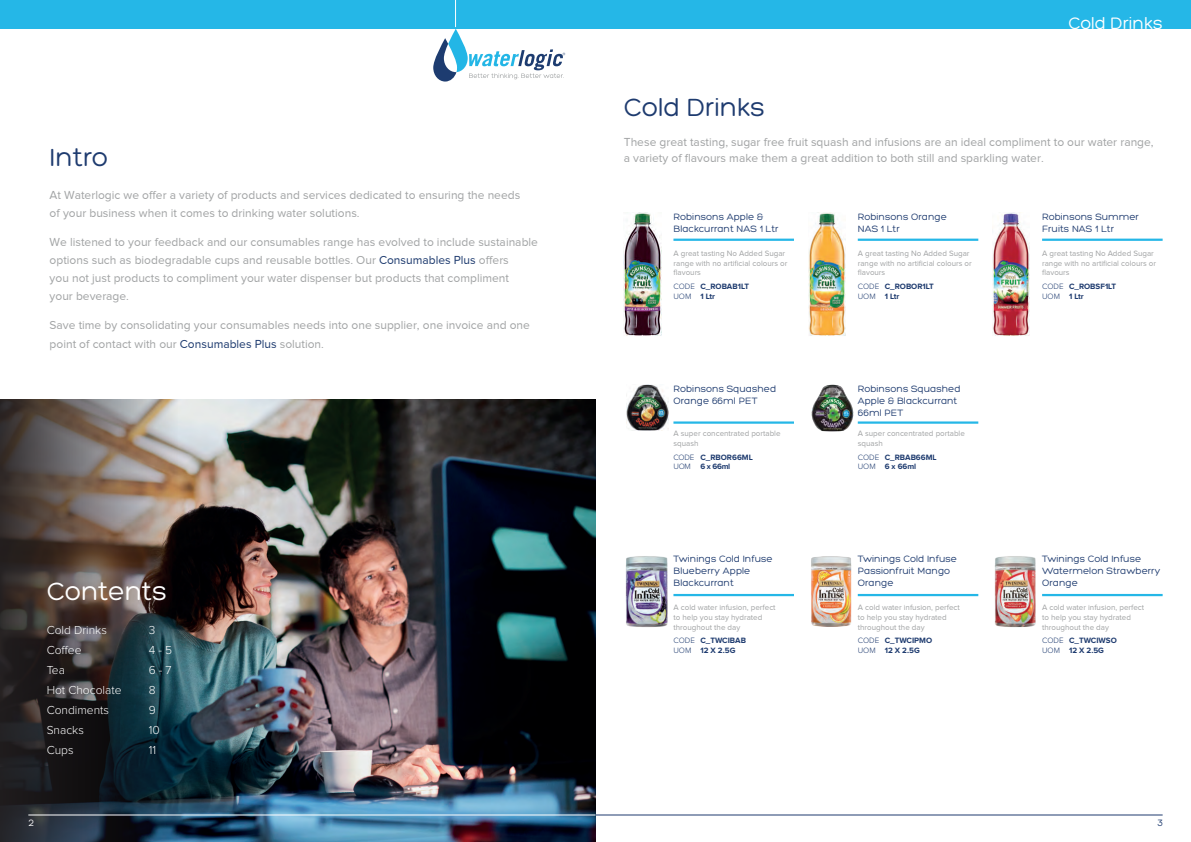
<style>
.page{position:relative;width:1191px;height:842px;background:#fff}
.page>*{position:absolute;margin:0;border:0;box-sizing:border-box;transform-origin:0 0}
.t1{font:27px "Hero";color:#1e3b6f}
.t2{font:27px "Hero";color:#fff}
.t3{font:18px "Hero";color:#fff}
.t4{font:12px/18px "Proxima Nova";color:#a2a4a5}
.t5{font:300 12px "Proxima Nova";color:#fff}
.t6{font:10px/12px "Hero";color:#1e3b6f}
.t7{font:10px "Hero";color:#fff}
.t8{font:8px/9.6px "Proxima Nova";color:#a2a4a5}
.t9{font:700 8px/9.6px "Proxima Nova";color:#1e3b6f}
.s1{color:#1e3b6f}
.s2{font-weight:300}
</style>
<div class="page">
<img style="left:177px;top:400px;width:418px;height:442px">
<div style="left:0;top:0;width:1191px;height:28px;background:#25b7e7"></div>
<svg style="left:433px;top:0;width:132px;height:82px"></svg>
<hr style="left:673px;top:239px;width:121px;height:2px;background:#25b7e7">
<img style="left:624px;top:213px;width:37px;height:123px">
<hr style="left:673px;top:421px;width:121px;height:3px;background:#25b7e7">
<img style="left:626px;top:384px;width:42px;height:46px">
<hr style="left:857px;top:239px;width:121px;height:2px;background:#25b7e7">
<img style="left:808px;top:213px;width:37px;height:123px">
<hr style="left:857px;top:421px;width:121px;height:3px;background:#25b7e7">
<img style="left:811px;top:384px;width:42px;height:47px">
<hr style="left:1042px;top:239px;width:120px;height:2px;background:#25b7e7">
<img style="left:992px;top:213px;width:37px;height:123px">
<img style="left:625px;top:556px;width:43px;height:71px">
<img style="left:811px;top:556px;width:40px;height:71px">
<img style="left:994px;top:556px;width:42px;height:71px">
<hr style="left:673px;top:594px;width:121px;height:2px;background:#25b7e7">
<hr style="left:857px;top:594px;width:121px;height:2px;background:#25b7e7">
<hr style="left:1042px;top:594px;width:120px;height:2px;background:#25b7e7">
<hr style="left:595px;top:814px;width:567px;height:1px;background:#1e3b6f">
<img style="left:0;top:400px;width:177px;height:442px">
<hr style="left:28px;top:814px;width:567px;height:1px;background:#fff">
<p class="t1" style="left:50px;top:141px;width:60px">Intro</p>
<p class="t4" style="left:50px;top:186px;width:472px">At Waterlogic we offer a variety of products and services dedicated to ensuring the needs of your business when it comes to drinking water solutions.</p>
<p class="t4" style="left:50px;top:233px;width:490px">We listened to your feedback and our consumables range has evolved to include sustainable options such as biodegradable cups and reusable bottles. Our <span class="s1">Consumables Plus</span> offers<br>you not just products to compliment your water dispenser but products that compliment<br>your beverage.</p>
<p class="t4" style="left:50px;top:316px;width:482px">Save time by consolidating your consumables needs into one supplier, one invoice and one point of contact with our <span class="s1">Consumables Plus</span> solution.</p>
<p class="t2" style="left:47px;top:574px;width:122px">Contents</p>
<p class="t5" style="left:47px;top:624px;width:62px">Cold Drinks</p>
<p class="t5" style="left:149px;top:624px;width:8px">3</p>
<p class="t5" style="left:47px;top:644px;width:36px">Coffee</p>
<p class="t5" style="left:149px;top:644px;width:25px">4 - 5</p>
<p class="t5" style="left:47px;top:664px;width:20px">Tea</p>
<p class="t5" style="left:149px;top:664px;width:24px">6 - 7</p>
<p class="t5" style="left:47px;top:684px;width:76px">Hot Chocolate</p>
<p class="t5" style="left:149px;top:684px;width:8px">8</p>
<p class="t5" style="left:47px;top:704px;width:64px">Condiments</p>
<p class="t5" style="left:149px;top:704px;width:9px">9</p>
<p class="t5" style="left:47px;top:724px;width:39px">Snacks</p>
<p class="t5" style="left:149px;top:724px;width:12px">10</p>
<p class="t5" style="left:47px;top:744px;width:28px">Cups</p>
<p class="t5" style="left:149px;top:744px;width:9px">11</p>
<p class="t7" style="left:28px;top:817px;width:7px">2</p>
<p class="t3" style="left:1068px;top:12px;width:96px">Cold Drinks</p>
<p class="t1" style="left:624px;top:91px;width:143px">Cold Drinks</p>
<p class="t4" style="left:624px;top:134px;width:531px;line-height:16px">These great tasting, sugar free fruit squash and infusions are an ideal compliment to our water range, a variety of flavours make them a great addition to both still and sparkling water.</p>
<p class="t6" style="left:673px;top:211px;width:107px">Robinsons Apple &amp;<br>Blackcurrant NAS 1 Ltr</p>
<p class="t8" style="left:673px;top:249px;width:115px">A great tasting No Added Sugar range with no artificial colours or flavours</p>
<p class="t9" style="left:673px;top:282px;width:77px"><span class="s2">CODE</span> C_ROBAB1LT<br><span class="s2">UOM</span> 1 Ltr</p>
<p class="t6" style="left:673px;top:382px;width:104px">Robinsons Squashed<br>Orange 66ml PET</p>
<p class="t8" style="left:673px;top:429px;width:109px">A super concentrated portable squash</p>
<p class="t9" style="left:673px;top:452px;width:81px"><span class="s2">CODE</span> C_RBOR66ML<br><span class="s2">UOM</span> 6 x 66ml</p>
<p class="t6" style="left:673px;top:553px;width:101px">Twinings Cold Infuse<br>Blueberry Apple<br>Blackcurrant</p>
<p class="t8" style="left:673px;top:603px;width:104px">A cold water infusion, perfect to help you stay hydrated throughout the day</p>
<p class="t9" style="left:673px;top:636px;width:74px"><span class="s2">CODE</span> C_TWCIBAB<br><span class="s2">UOM</span> 12 X 2.5G</p>
<p class="t6" style="left:857px;top:211px;width:91px">Robinsons Orange<br>NAS 1 Ltr</p>
<p class="t8" style="left:857px;top:249px;width:115px">A great tasting No Added Sugar range with no artificial colours or flavours</p>
<p class="t9" style="left:857px;top:282px;width:78px"><span class="s2">CODE</span> C_ROBOR1LT<br><span class="s2">UOM</span> 1 Ltr</p>
<p class="t6" style="left:857px;top:382px;width:104px">Robinsons Squashed<br>Apple &amp; Blackcurrant<br>66ml PET</p>
<p class="t8" style="left:857px;top:429px;width:109px">A super concentrated portable squash</p>
<p class="t9" style="left:857px;top:452px;width:80px"><span class="s2">CODE</span> C_RBAB66ML<br><span class="s2">UOM</span> 6 x 66ml</p>
<p class="t6" style="left:857px;top:553px;width:101px">Twinings Cold Infuse<br>Passionfruit Mango<br>Orange</p>
<p class="t8" style="left:857px;top:603px;width:104px">A cold water infusion, perfect to help you stay hydrated throughout the day</p>
<p class="t9" style="left:857px;top:636px;width:76px"><span class="s2">CODE</span> C_TWCIPMO<br><span class="s2">UOM</span> 12 X 2.5G</p>
<p class="t6" style="left:1042px;top:211px;width:98px">Robinsons Summer<br>Fruits NAS 1 Ltr</p>
<p class="t8" style="left:1042px;top:249px;width:115px">A great tasting No Added Sugar range with no artificial colours or flavours</p>
<p class="t9" style="left:1042px;top:282px;width:76px"><span class="s2">CODE</span> C_ROBSF1LT<br><span class="s2">UOM</span> 1 Ltr</p>
<p class="t6" style="left:1042px;top:553px;width:120px">Twinings Cold Infuse<br>Watermelon Strawberry<br>Orange</p>
<p class="t8" style="left:1042px;top:603px;width:104px">A cold water infusion, perfect to help you stay hydrated throughout the day</p>
<p class="t9" style="left:1042px;top:636px;width:76px"><span class="s2">CODE</span> C_TWCIWSO<br><span class="s2">UOM</span> 12 X 2.5G</p>
<p class="t6" style="left:1157px;top:817px;width:7px">3</p>
</div>
